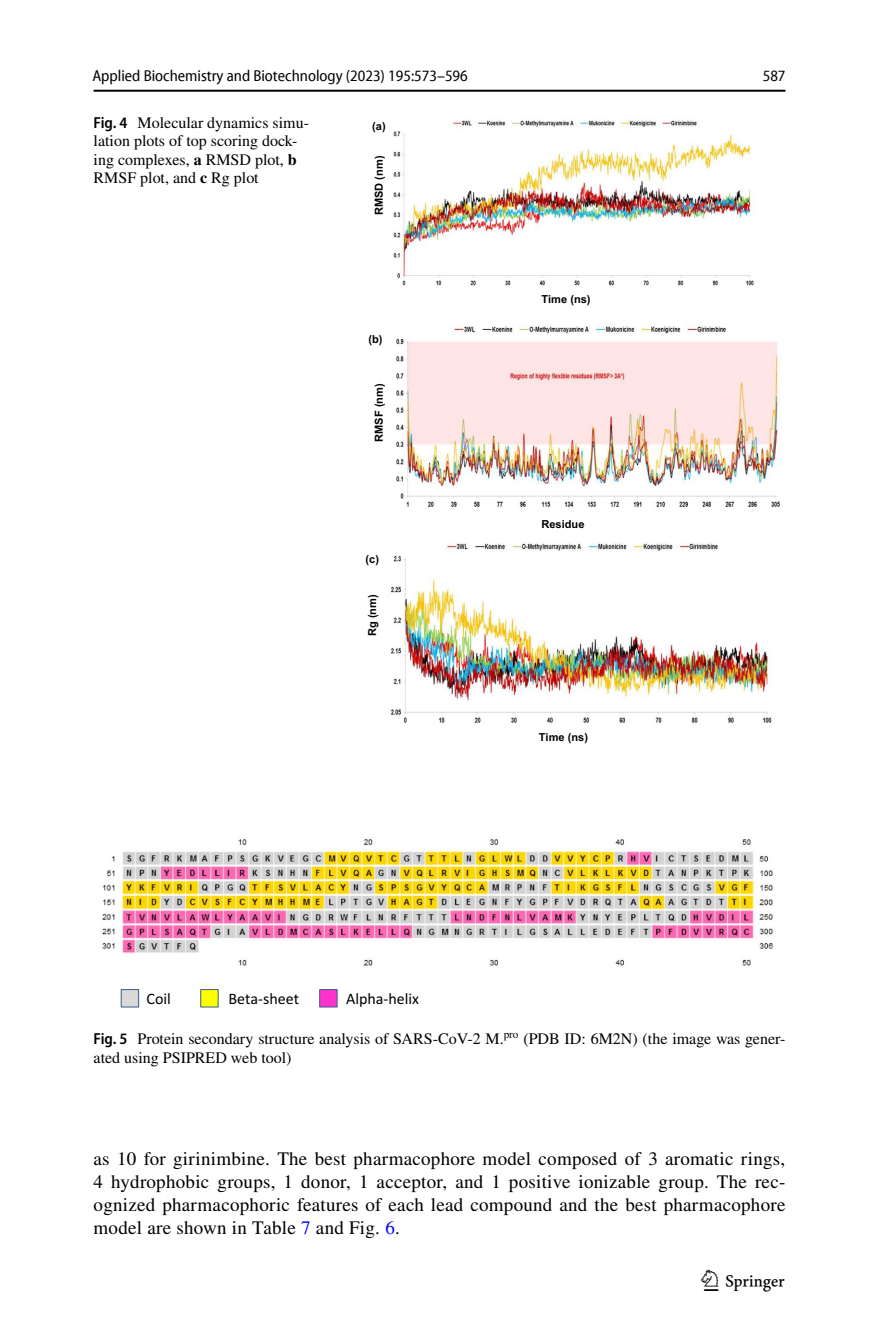
<style>
.page{position:relative;width:879px;height:1333px;background:#fff}
.page>*{position:absolute;margin:0;border:0;box-sizing:border-box;transform-origin:0 0}
.t1{font:30px "Springnew Regular 5";color:#000}
.t2{font:19px/23px "STIX";letter-spacing:.015em;color:#000;text-align:justify}
.t3{font:16px/18.4px "STIX";color:#000}
.t4{font:semi-condensed 16px "Myriad Pro Unic";color:#000}
.t5{font:16px "Calibri 2";color:#000}
.t6{font:11px "Arial Bold MT3";color:#000}
.s1{font-family:"Myriad Pro";font-weight:600;font-stretch:semi-condensed}
.s2{font-weight:700}
.s3{color:#00f}
</style>
<div class="page">
<hr style="left:94px;top:90px;width:691px;height:2px;background:#000">
<img style="left:390px;top:120px;width:390px;height:603px">
<img style="left:102px;top:839px;width:672px;height:127px">
<div style="left:201px;top:989px;width:17px;height:18px;background:#ff0"></div>
<div style="left:121px;top:989px;width:18px;height:18px;background:#d9d9d9;border:1px solid #385d8a"></div>
<div style="left:319px;top:989px;width:18px;height:18px;background:#f3c;border:1px solid #385d8a"></div>
<p class="t4" style="left:92px;top:69px;width:377px">Applied Biochemistry and Biotechnology (2023) 195:573–596</p>
<p class="t4" style="left:763px;top:69px;width:24px">587</p>
<p class="t3" style="left:94px;top:114px;width:217px"><span class="s1">Fig. 4</span> Molecular dynamics simu&shy;lation plots of top scoring dock&shy;ing complexes, <span class="s2">a</span> RMSD plot, <span class="s2">b<br></span>RMSF plot, and <span class="s2">c</span> Rg plot</p>
<p class="t6" style="left:372px;top:118px;width:15px">(a)</p>
<p class="t6" style="left:371px;top:215px;width:61px;rotate:-90deg">RMSD n( m)</p>
<p class="t6" style="left:368px;top:332px;width:16px">(b)</p>
<p class="t6" style="left:371px;top:442px;width:60px;rotate:-90deg">RMSF n( m)</p>
<p class="t6" style="left:366px;top:551px;width:15px">(c)</p>
<p class="t6" style="left:364px;top:636px;width:43px;rotate:-90deg">Rg (nm)</p>
<p class="t6" style="left:541px;top:291px;width:51px">Time (ns)</p>
<p class="t6" style="left:541px;top:516px;width:45px">Residue</p>
<p class="t6" style="left:539px;top:729px;width:51px">Time (ns)</p>
<p class="t5" style="left:146px;top:987px;width:26px">Coil</p>
<p class="t5" style="left:228px;top:987px;width:72px">Beta-sheet</p>
<p class="t5" style="left:346px;top:987px;width:74px">Alpha-helix</p>
<p class="t3" style="left:94px;top:1030px;width:693px"><span class="s1">Fig. 5</span> Protein secondary structure analysis of SARS-CoV-2 M.<sup>pro</sup> (PDB ID: 6M2N) (the image was gener&shy;ated using PSIPRED web tool)</p>
<p class="t2" style="left:94px;top:1147px;width:693px">as 10 for girinimbine. The best pharmacophore model composed of 3 aromatic rings, 4 hydrophobic groups, 1 donor, 1 acceptor, and 1 positive ionizable group. The rec&shy;ognized pharmacophoric features of each lead compound and the best pharmacophore model are shown in Table <span class="s3">7</span> and Fig. <span class="s3">6</span>.</p>
<h1 class="t1" style="left:704px;top:1269px;width:83px">1 3</h1>
</div>
